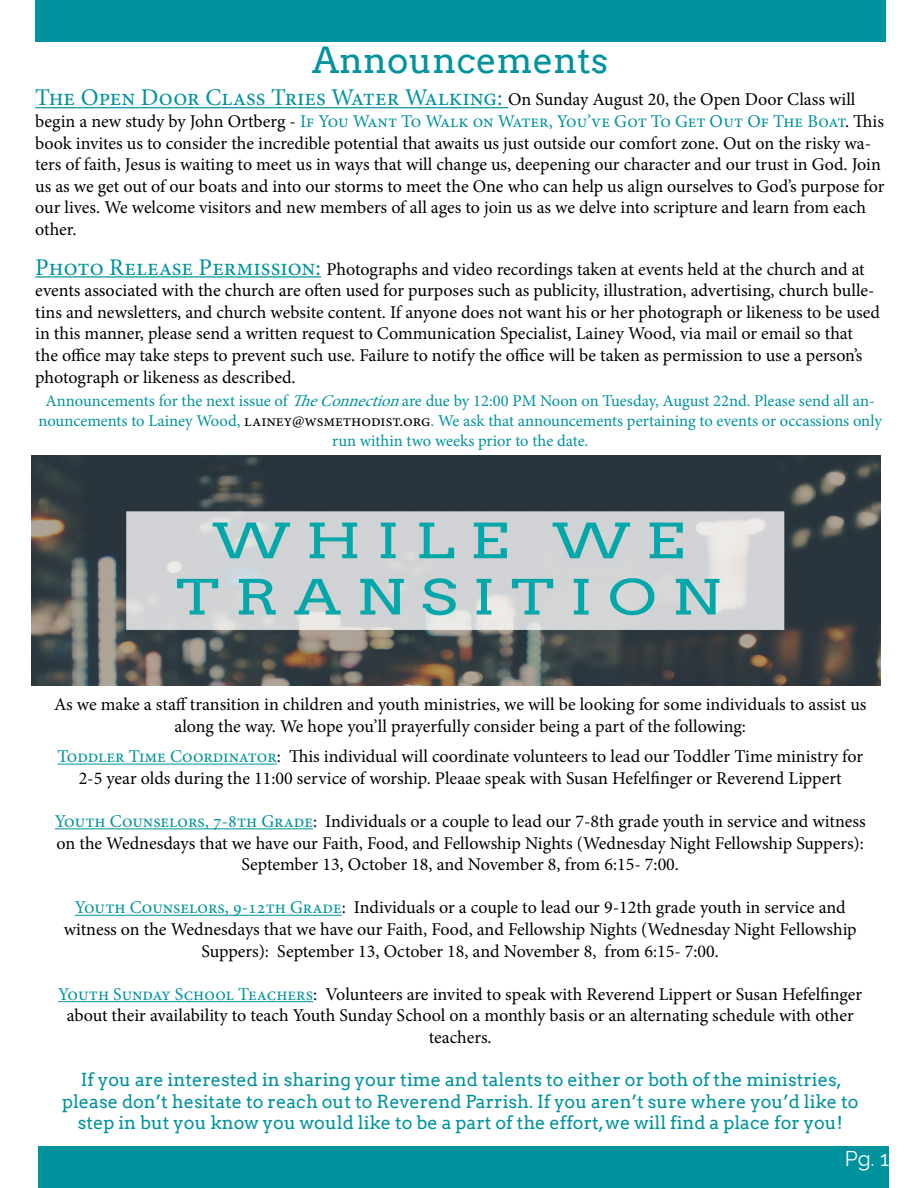
<style>
.page{position:relative;width:918px;height:1188px;background:#fff}
.page>*{position:absolute;margin:0;border:0;box-sizing:border-box;transform-origin:0 0}
.t1{font:36px "Arvo";color:#00939d}
.t2{font:21px "Raleway";color:#fff}
.t3{font:18px/21.6px "Minion Pro";color:#000;text-align:center}
.t4{font:18px/21.6px "Arvo";color:#00939d;text-align:center}
.t5{font:16.5px/19.8px "Minion Pro";letter-spacing:-.005em;color:#00939d;text-align:center}
.s1{font-size:24px;color:#00939d}
.s2{color:#00939d}
.s3{font-style:italic}
.s4{color:#000}
</style>
<div class="page">
<div style="left:35px;top:0;width:850px;height:42px;background:#00939d"></div>
<div style="left:39px;top:1146px;width:850px;height:42px;background:#00939d"></div>
<hr style="left:35px;top:107px;width:473px;height:1px;background:#00939d">
<hr style="left:35px;top:276px;width:286px;height:2px;background:#00939d">
<img style="left:31px;top:455px;width:849px;height:230px">
<hr style="left:57px;top:764px;width:220px;height:1px;background:#00939d">
<hr style="left:55px;top:828px;width:258px;height:1px;background:#00939d">
<hr style="left:75px;top:915px;width:267px;height:1px;background:#00939d">
<hr style="left:58px;top:1001px;width:255px;height:1px;background:#00939d">
<h1 class="t1" style="left:312px;top:38px;width:298px">Announcements</h1>
<p class="t3" style="left:35px;top:89px;width:851px;text-align:left"><span class="s1">The Open Door Class Tries Water Walking:</span> On Sunday August 20, the Open Door Class will begin a new study by John Ortberg - <span class="s2">If You Want To Walk on Water, You’ve Got To Get Out Of The Boat</span>. This book invites us to consider the incredible potential that awaits us just outside our comfort zone. Out on the risky wa&shy;ters of faith, Jesus is waiting to meet us in ways that will change us, deepening our character and our trust in God. Join us as we get out of our boats and into our storms to meet the One who can help us align ourselves to God’s purpose for our lives. We welcome visitors and new members of all ages to join us as we delve into scripture and learn from each other.</p>
<p class="t3" style="left:35px;top:258px;width:846px;text-align:left"><span class="s1">Photo Release Permission:</span> Photographs and video recordings taken at events held at the church and at events associated with the church are often used for purposes such as publicity, illustration, advertising, church bulle&shy;tins and newsletters, and church website content. If anyone does not want his or her photograph or likeness to be used in this manner, please send a written request to Communication Specialist, Lainey Wood, via mail or email so that the office may take steps to prevent such use. Failure to notify the office will be taken as permission to use a person’s photograph or likeness as described.</p>
<p class="t5" style="left:38px;top:391px;width:845px">Announcements for the next issue of <span class="s3">TheConnection</span>are due by 12:00 PM Noon on Tuesday, August 22nd. Please send all an&shy;nouncements to Lainey Wood, <span class="s4">lainey@wsmethodist.org</span>. We ask that announcements pertaining to events or occassions only run within two weeks prior to the date.</p>
<p class="t3" style="left:54px;top:694px;width:814px">As we make a staff transition in children and youth ministries, we will be looking for some individuals to assist us along the way. We hope you’ll prayerfully consider being a part of the following:</p>
<p class="t3" style="left:57px;top:746px;width:807px"><span class="s2">Toddler Time Coordinator</span>: This individual will coordinate volunteers to lead our Toddler Time ministry for<br>2-5 year olds during the 11:00 service of worship. Pleaae speak with Susan Hefelfinger or Reverend Lippert</p>
<p class="t3" style="left:55px;top:811px;width:812px"><span class="s2">Youth Counselors, 7-8th Grade</span>: Individuals or a couple to lead our 7-8th grade youth in service and witness on the Wednesdays that we have our Faith, Food, and Fellowship Nights (Wednesday Night Fellowship Suppers):<br>September 13, October 18, and November 8, from 6:15- 7:00.</p>
<p class="t3" style="left:64px;top:897px;width:794px"><span class="s2">Youth Counselors, 9-12th Grade</span>: Individuals or a couple to lead our 9-12th grade youth in service and witness on the Wednesdays that we have our Faith, Food, and Fellowship Nights (Wednesday Night Fellowship<br>Suppers): September 13, October 18, and November 8, from 6:15- 7:00.</p>
<p class="t3" style="left:58px;top:983px;width:805px"><span class="s2">Youth Sunday School Teachers</span>: Volunteers are invited to speak with Reverend Lippert or Susan Hefelfinger about their availability to teach Youth Sunday School on a monthly basis or an alternating schedule with other teachers.</p>
<p class="t4" style="left:62px;top:1069px;width:798px">If you are interested in sharing your time and talents to either or both of the ministries, please don’t hesitate to reach out to Reverend Parrish. If you aren’t sure where you’d like to step in but you know you would like to be a part of the effort, we will find a place for you!</p>
<p class="t2" style="left:845px;top:1146px;width:46px">Pg. 1</p>
</div>
